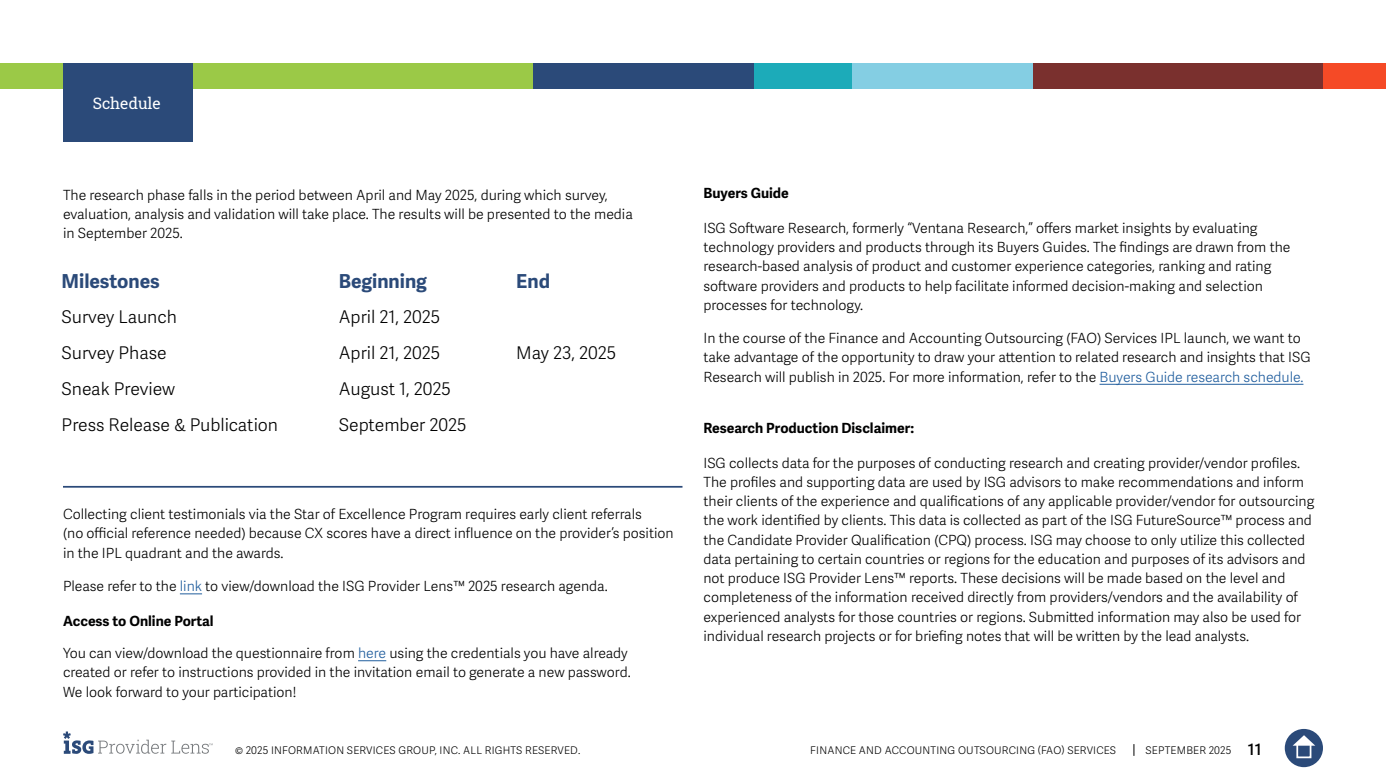
<style>
.page{position:relative;width:1386px;height:780px;background:#fff}
.page>*{position:absolute;margin:0;border:0;box-sizing:border-box;transform-origin:0 0}
.t1{font:700 19.25px "Adelle Sans";color:#2b4a79}
.t2{font:300 17.5px "Adelle Sans";color:#000}
.t3{font:15.75px "Roboto Slab ISG P Regular";color:#fff}
.t4{font:300 14px/19.2px "Adelle Sans";color:#000}
.t5{font:700 14px "Adelle Sans";color:#000101}
.t6{font:300 10.5px "Adelle Sans";letter-spacing:.02em;color:#000}
.s1{color:#215e9e}
.s2{font-weight:600;font-size:15.75px}
</style>
<div class="page">
<svg style="left:1133px;top:744px;width:1px;height:12px"></svg>
<div style="left:1285px;top:729px;width:38px;height:38px;background:#2b4a79;border-radius:50%"></div>
<svg style="left:1293px;top:735px;width:22px;height:10px"></svg>
<div style="left:1296px;top:743px;width:15px;height:15px;border:2px solid #fff"></div>
<svg style="left:63px;top:731px;width:150px;height:23px"></svg>
<div style="left:0;top:63px;width:533px;height:25px;background:#9bc947"></div>
<div style="left:533px;top:63px;width:223px;height:25px;background:#2b4a79"></div>
<div style="left:850px;top:63px;width:184px;height:25px;background:#84cee3"></div>
<div style="left:1323px;top:63px;width:63px;height:25px;background:#f54a26"></div>
<div style="left:1033px;top:63px;width:290px;height:25px;background:#7a302e"></div>
<div style="left:754px;top:63px;width:98px;height:25px;background:#1cabb9"></div>
<div style="left:63px;top:63px;width:129px;height:79px;background:#2b4a79"></div>
<hr style="left:63px;top:486px;width:619px;height:1px;background:#2b4a79">
<svg style="left:180px;top:593px;width:22px;height:1px"></svg>
<svg style="left:358px;top:660px;width:28px;height:1px"></svg>
<hr style="left:1100px;top:384px;width:203px;height:1px;background:#215e9e">
<p class="t3" style="left:93px;top:92px;width:69px">Schedule</p>
<p class="t4" style="left:63px;top:185px;width:571px">The research phase falls in the period between April and May 2025, during which survey, evaluation, analysis and validation will take place. The results will be presented to the media in September 2025.</p>
<h1 class="t1" style="left:62px;top:270px;width:100px">Milestones</h1>
<h1 class="t1" style="left:339px;top:270px;width:90px">Beginning</h1>
<h1 class="t1" style="left:516px;top:270px;width:35px">End</h1>
<p class="t2" style="left:62px;top:306px;width:117px">Survey Launch</p>
<p class="t2" style="left:339px;top:306px;width:103px">April 21, 2025</p>
<p class="t2" style="left:62px;top:342px;width:107px">Survey Phase</p>
<p class="t2" style="left:339px;top:342px;width:103px">April 21, 2025</p>
<p class="t2" style="left:516px;top:342px;width:101px">May 23, 2025</p>
<p class="t2" style="left:62px;top:378px;width:115px">Sneak Preview</p>
<p class="t2" style="left:339px;top:378px;width:114px">August 1, 2025</p>
<p class="t2" style="left:62px;top:414px;width:218px">Press Release &amp; Publication</p>
<p class="t2" style="left:339px;top:414px;width:129px">September 2025</p>
<p class="t4" style="left:63px;top:505px;width:612px">Collecting client testimonials via the Star of Excellence Program requires early client referrals<br>(no official reference needed) because CX scores have a direct influence on the provider’s position in the IPL quadrant and the awards.</p>
<p class="t4" style="left:63px;top:577px;width:546px">Please refer to the <span class="s1">link</span> to view/download the ISG Provider Lens™ 2025 research agenda.</p>
<p class="t5" style="left:63px;top:612px;width:152px">Access to Online Portal</p>
<p class="t4" style="left:63px;top:644px;width:569px">You can view/download the questionnaire from <span class="s1">here</span> using the credentials you have already created or refer to instructions provided in the invitation email to generate a new password.<br>We look forward to your participation!</p>
<p class="t5" style="left:704px;top:184px;width:87px">Buyers Guide</p>
<p class="t4" style="left:704px;top:219px;width:589px">ISG Software Research, formerly “Ventana Research,” offers market insights by evaluating technology providers and products through its Buyers Guides. The findings are drawn from the research-based analysis of product and customer experience categories, ranking and rating software providers and products to help facilitate informed decision-making and selection processes for technology.</p>
<p class="t4" style="left:704px;top:329px;width:609px">In the course of the Finance and Accounting Outsourcing (FAO) Services IPL launch, we want to take advantage of the opportunity to draw your attention to related research and insights that ISG<br>Research will publish in 2025. For more information, refer to the <span class="s1">Buyers Guide research schedule.</span></p>
<p class="t5" style="left:704px;top:419px;width:212px">Research Production Disclaimer:</p>
<p class="t4" style="left:704px;top:453px;width:612px">ISG collects data for the purposes of conducting research and creating provider/vendor profiles.<br>The profiles and supporting data are used by ISG advisors to make recommendations and inform their clients of the experience and qualifications of any applicable provider/vendor for outsourcing the work identified by clients. This data is collected as part of the ISG FutureSource™ process and the Candidate Provider Qualification (CPQ) process. ISG may choose to only utilize this collected data pertaining to certain countries or regions for the education and purposes of its advisors and not produce ISG Provider Lens™ reports. These decisions will be made based on the level and completeness of the information received directly from providers/vendors and the availability of experienced analysts for those countries or regions. Submitted information may also be used for individual research projects or for briefing notes that will be written by the lead analysts.</p>
<p class="t6" style="left:235px;top:744px;width:347px">© 2025 INFORMATION SERVICES GROUP, INC. ALL RIGHTS RESERVED.</p>
<p class="t6" style="left:810px;top:744px;width:307px">FINANCE AND ACCOUNTING OUTSOURCING (FAO) SERVICES</p>
<p class="t6" style="left:1145px;top:744px;width:118px">SEPTEMBER 2025 <span class="s2">11</span></p>
</div>
